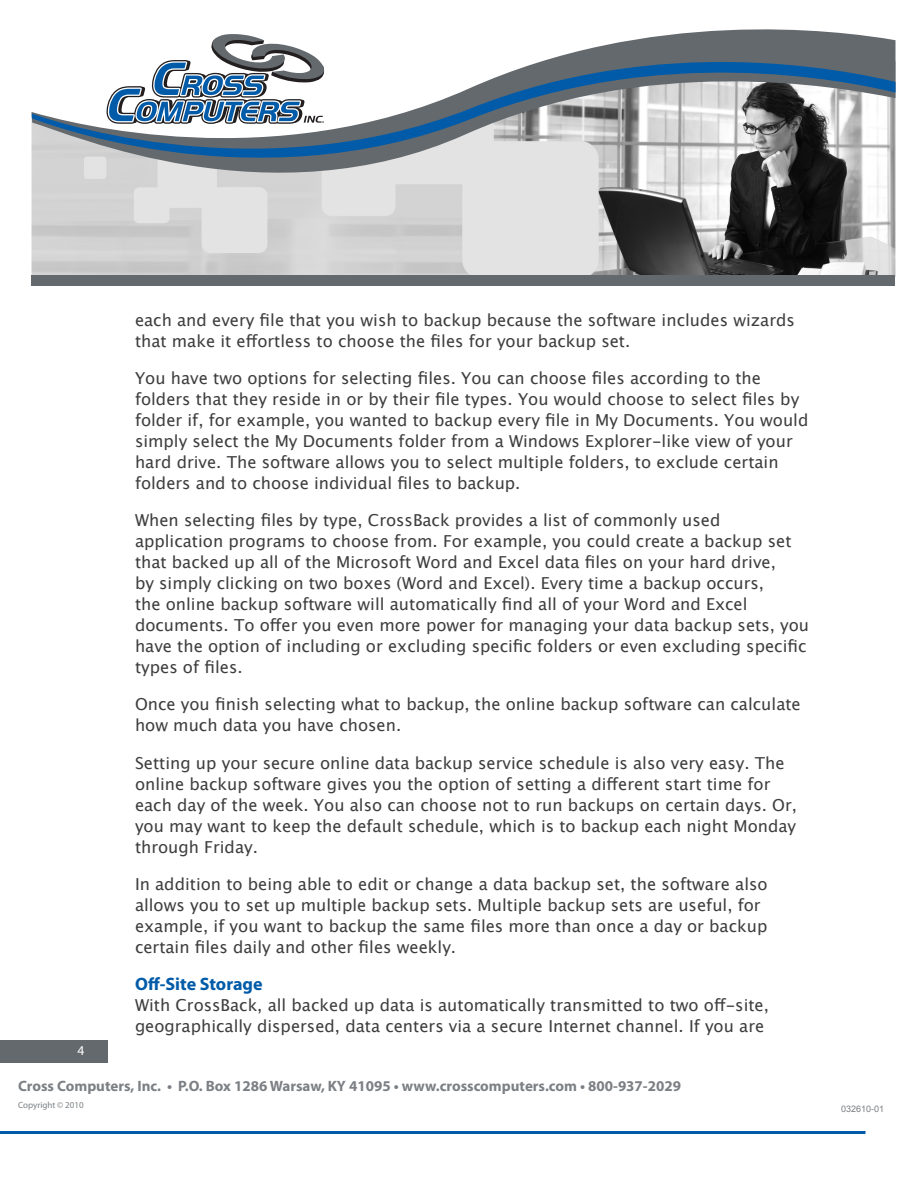
<style>
.page{position:relative;width:918px;height:1188px;background:#fff}
.page>*{position:absolute;margin:0;border:0;box-sizing:border-box;transform-origin:0 0}
.Section_Title{font:700 18px "Myriad Pro";color:#015ba9}
.t1{font:16.5px/21px "Lucida Grande";color:#3e3e3f}
.t2{font:700 15px "Myriad Pro";color:#7c8084}
.t3{font:13.5px "Myriad Pro";color:#fff}
.t4{font:9px "Myriad Pro";color:#7c8084}
.t5{font:9px "Arial";color:#7c8084}
</style>
<div class="page">
<img style="left:32px;top:221px;width:864px;height:55px">
<svg style="left:32px;top:29px;width:864px;height:192px"></svg>
<svg style="left:32px;top:33px;width:864px;height:174px"></svg>
<div style="left:32px;top:276px;width:864px;height:10px;background:#64696d"></div>
<hr style="left:0;top:1131px;width:866px;height:3px;background:#015ba9">
<div style="left:0;top:1040px;width:108px;height:23px;background:#64696d"></div>
<svg style="left:104px;top:34px;width:221px;height:100px"></svg>
<p class="t3" style="left:78px;top:1042px;width:8px">4</p>
<p class="t1" style="left:135px;top:310px;width:661px">each and every file that you wish to backup because the software includes wizards that make it effortless to choose the files for your backup set.</p>
<p class="t1" style="left:135px;top:368px;width:675px">You have two options for selecting files. You can choose files according to the folders that they reside in or by their file types. You would choose to select files by folder if, for example, you wanted to backup every file in My Documents. You would simply select the My Documents folder from a Windows Explorer-like view of your hard drive. The software allows you to select multiple folders, to exclude certain folders and to choose individual files to backup.</p>
<p class="t1" style="left:135px;top:510px;width:676px">When selecting files by type, CrossBack provides a list of commonly used application programs to choose from. For example, you could create a backup set that backed up all of the Microsoft Word and Excel data files on your hard drive,<br>by simply clicking on two boxes (Word and Excel). Every time a backup occurs,<br>the online backup software will automatically find all of your Word and Excel documents. To offer you even more power for managing your data backup sets, you have the option of including or excluding specific folders or even excluding specific types of files.</p>
<p class="t1" style="left:135px;top:694px;width:667px">Once you finish selecting what to backup, the online backup software can calculate how much data you have chosen.</p>
<p class="t1" style="left:135px;top:752px;width:663px">Setting up your secure online data backup service schedule is also very easy. The online backup software gives you the option of setting a different start time for each day of the week. You also can choose not to run backups on certain days. Or, you may want to keep the default schedule, which is to backup each night Monday through Friday.</p>
<p class="t1" style="left:135px;top:874px;width:634px">In addition to being able to edit or change a data backup set, the software also allows you to set up multiple backup sets. Multiple backup sets are useful, for example, if you want to backup the same files more than once a day or backup certain files daily and other files weekly.</p>
<p class="Section_Title" style="left:135px;top:972px;width:129px">Off-Site Storage</p>
<p class="t1" style="left:135px;top:995px;width:636px">With CrossBack, all backed up data is automatically transmitted to two off-site, geographically dispersed, data centers via a secure Internet channel. If you are</p>
<p class="t2" style="left:18px;top:1076px;width:665px">Cross Computers, Inc. • P.O. Box 1286 Warsaw, KY 41095 • www.crosscomputers.com • 800-937-2029</p>
<p class="t4" style="left:18px;top:1099px;width:67px">Copyright © 2010</p>
<p class="t5" style="left:841px;top:1103px;width:45px">032610-01</p>
</div>
